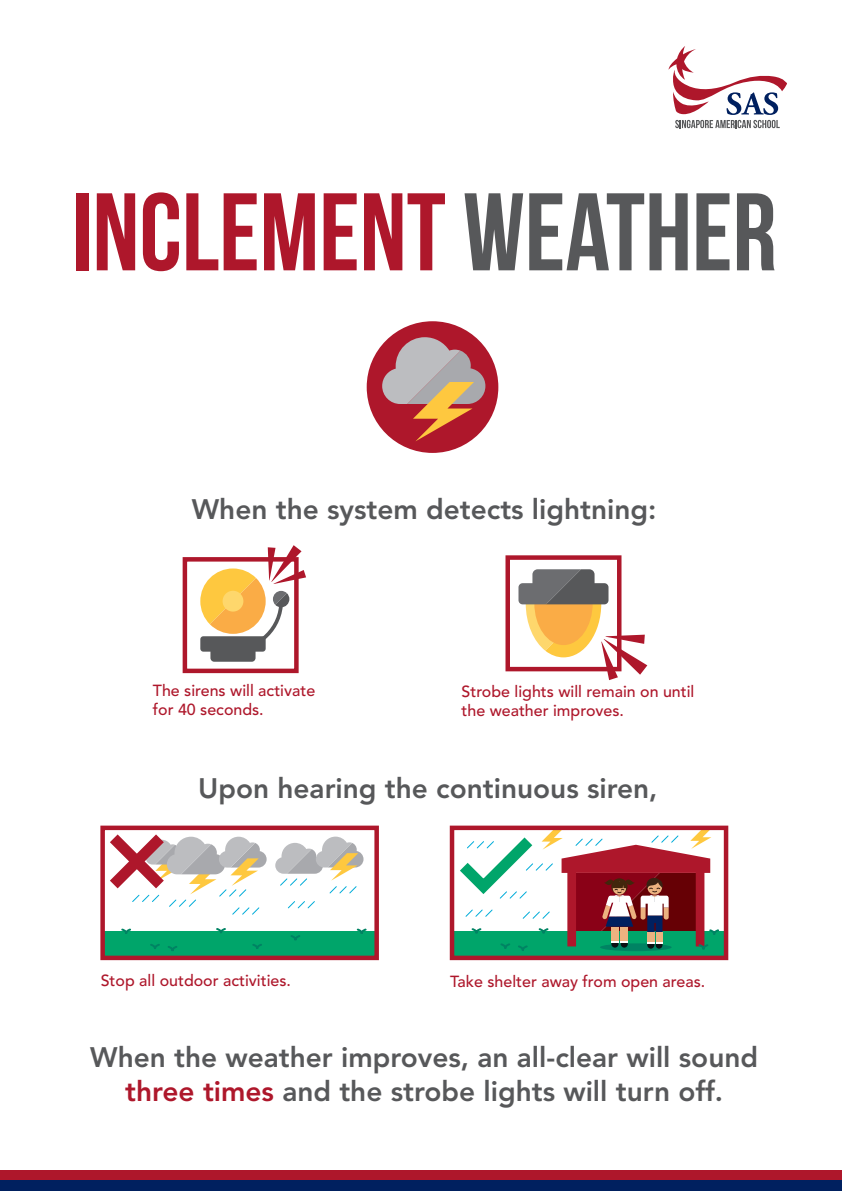
<style>
.page{position:relative;width:842px;height:1191px;background:#fff}
.page>*{position:absolute;margin:0;border:0;box-sizing:border-box;transform-origin:0 0}
.t1{font:700 110px "Bebas Neue";color:#ae172b}
.t2{font:800 28px/33.6px "Avenir LT Std";color:#57585a;text-align:center}
.t3{font:500 16px/19.2px "Avenir LT Std";color:#ae172b}
.s1{color:#57585a}
.s2{color:#ae172b}
</style>
<div class="page">
<div style="left:0;top:1180px;width:842px;height:11px;background:#00205f"></div>
<div style="left:0;top:1170px;width:842px;height:10px;background:#ae172b"></div>
<svg style="left:668px;top:46px;width:119px;height:82px"></svg>
<div style="left:367px;top:321px;width:131px;height:132px;background:#ae172b;border-radius:50%"></div>
<svg style="left:382px;top:337px;width:103px;height:104px"></svg>
<div style="left:183px;top:557px;width:116px;height:116px;border:4px solid #ae172b"></div>
<svg style="left:200px;top:545px;width:106px;height:116px"></svg>
<div style="left:505px;top:555px;width:116px;height:116px;border:4px solid #ae172b"></div>
<svg style="left:518px;top:569px;width:129px;height:111px"></svg>
<div style="left:103px;top:931px;width:274px;height:27px;background:#00a56a"></div>
<div style="left:100px;top:825px;width:279px;height:135px;border:4px solid #ae172b"></div>
<svg style="left:288px;top:901px;width:27px;height:8px"></svg>
<svg style="left:275px;top:836px;width:88px;height:58px"></svg>
<svg style="left:216px;top:928px;width:10px;height:5px"></svg>
<svg style="left:291px;top:935px;width:9px;height:6px"></svg>
<svg style="left:252px;top:944px;width:10px;height:5px"></svg>
<svg style="left:150px;top:944px;width:10px;height:5px"></svg>
<svg style="left:168px;top:946px;width:9px;height:5px"></svg>
<svg style="left:121px;top:928px;width:10px;height:6px"></svg>
<svg style="left:100px;top:825px;width:167px;height:90px"></svg>
<svg style="left:356px;top:928px;width:11px;height:6px"></svg>
<div style="left:453px;top:931px;width:274px;height:26px;background:#00a56a"></div>
<div style="left:450px;top:825px;width:278px;height:135px;border:4px solid #ae172b"></div>
<svg style="left:449px;top:826px;width:271px;height:126px"></svg>
<h1 class="t1" style="left:72px;top:172px;width:707px">INCLEMENT <span class="s1">WEATHER</span></h1>
<p class="t2" style="left:192px;top:493px;width:466px">When the system detects lightning:</p>
<p class="t3" style="left:153px;top:681px;width:164px">The sirens will activate for 40 seconds.</p>
<p class="t3" style="left:461px;top:682px;width:234px">Strobe lights will remain on until the weather improves.</p>
<p class="t2" style="left:198px;top:772px;width:461px">Upon hearing the continuous siren,</p>
<p class="t3" style="left:101px;top:971px;width:192px">Stop all outdoor activities.</p>
<p class="t3" style="left:450px;top:972px;width:257px">Take shelter away from open areas.</p>
<p class="t2" style="left:90px;top:1041px;width:669px">When the weather improves, an all-clear will sound <span class="s2">three times</span> and the strobe lights will turn off.</p>
</div>
